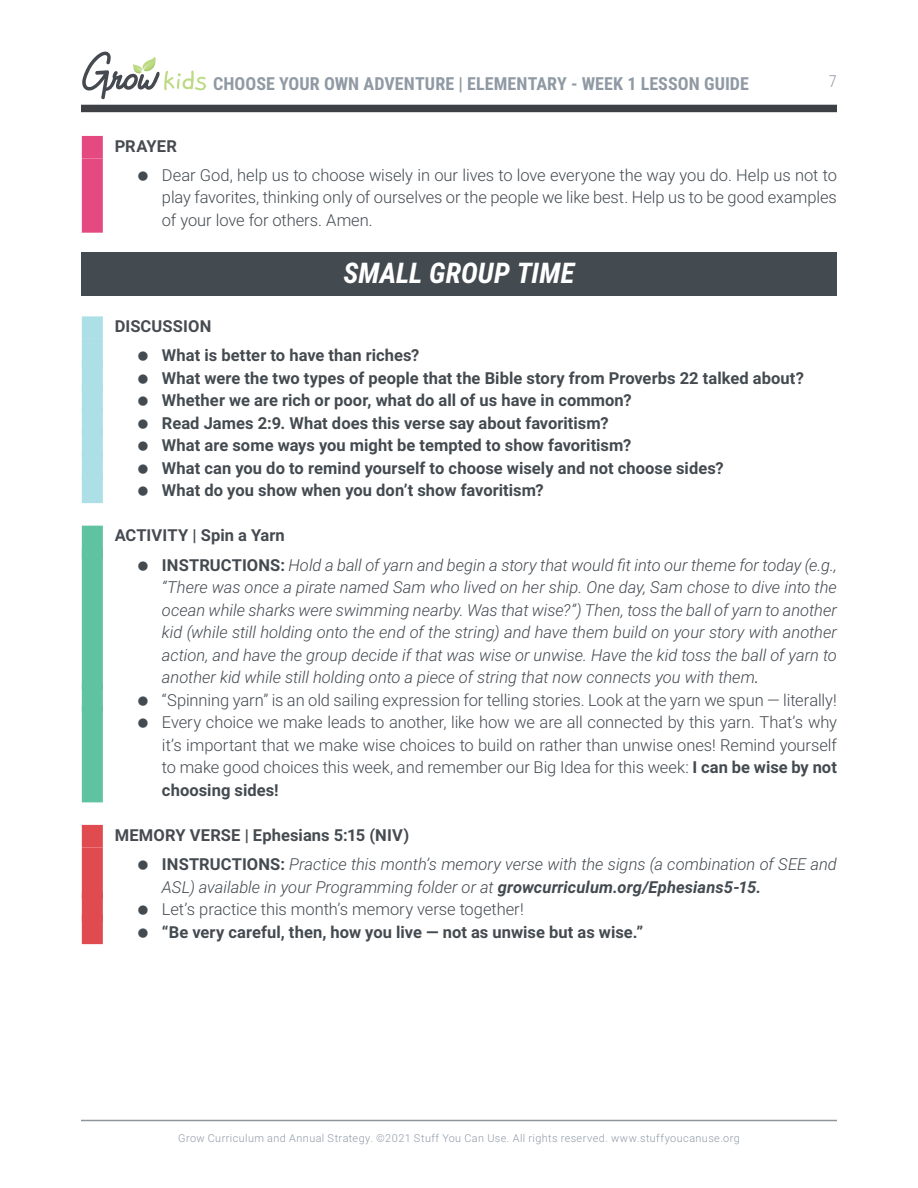
<style>
.page{position:relative;width:918px;height:1188px;background:#fff}
.page>*{position:absolute;margin:0;border:0;box-sizing:border-box;transform-origin:0 0}
.t1{font:italic 700 28.5px "Roboto Condensed";color:#fff}
.t2{font:700 18px "Roboto Condensed";letter-spacing:.005em;color:#909aa4}
.t3{font:italic 300 16.5px/22.5px "Roboto";color:#434a50}
.t4{font:700 16.5px/22.5px "Roboto";letter-spacing:.005em;color:#434a50}
.t5{font:300 16.5px/22.5px "Roboto";letter-spacing:-.005em;color:#434a50;text-align:justify}
.t6{font:700 16.5px "Roboto";letter-spacing:.01em;color:#454b51}
.t7{font:300 16.5px "Roboto Condensed";color:#909aa4}
.t8{font:300 10.8px "Roboto";letter-spacing:.04em;color:#8f99a6}
.s1{font-weight:700;font-style:normal;color:#454b51}
.s2{font-weight:700;font-style:normal}
.s3{font-weight:400}
.s4{font-style:normal}
.s5{font-style:italic}
.s6{font-weight:700;font-style:italic}
</style>
<div class="page">
<hr style="left:81px;top:1120px;width:756px;height:1px;background:#8d949e">
<svg style="left:82px;top:51px;width:124px;height:49px"></svg>
<div style="left:81px;top:105px;width:756px;height:7px;background:#3d4146"></div>
<div style="left:82px;top:136px;width:21px;height:22px;background:#e44a7f"></div>
<div style="left:82px;top:158px;width:21px;height:75px;background:#e44a7f"></div>
<div style="left:81px;top:252px;width:756px;height:43px;background:#434a50"></div>
<div style="left:82px;top:316px;width:21px;height:23px;background:#addfe7"></div>
<div style="left:82px;top:339px;width:21px;height:29px;background:#addfe7"></div>
<div style="left:82px;top:361px;width:21px;height:30px;background:#addfe7"></div>
<div style="left:82px;top:384px;width:21px;height:29px;background:#addfe7"></div>
<div style="left:82px;top:406px;width:21px;height:30px;background:#addfe7"></div>
<div style="left:82px;top:429px;width:21px;height:29px;background:#addfe7"></div>
<div style="left:82px;top:451px;width:21px;height:30px;background:#addfe7"></div>
<div style="left:82px;top:474px;width:21px;height:29px;background:#addfe7"></div>
<div style="left:82px;top:526px;width:21px;height:33px;background:#5fc2a0"></div>
<div style="left:82px;top:548px;width:21px;height:142px;background:#5fc2a0"></div>
<div style="left:82px;top:683px;width:21px;height:29px;background:#5fc2a0"></div>
<div style="left:82px;top:706px;width:21px;height:96px;background:#5fc2a0"></div>
<div style="left:82px;top:825px;width:21px;height:22px;background:#e04b50"></div>
<div style="left:82px;top:847px;width:21px;height:52px;background:#e04b50"></div>
<div style="left:82px;top:892px;width:21px;height:30px;background:#e04b50"></div>
<div style="left:82px;top:915px;width:21px;height:29px;background:#e04b50"></div>
<p class="t2" style="left:213px;top:71px;width:537px">CHOOSE YOUR OWN ADVENTURE | ELEMENTARY - WEEK 1 LESSON GUIDE</p>
<p class="t7" style="left:829px;top:70px;width:10px">7</p>
<p class="t6" style="left:115px;top:134px;width:64px">PRAYER</p>
<p class="t5" style="left:162px;top:163px;width:676px">Dear God, help us to choose wisely in our lives to love everyone the way you do. Help us not to play favorites, thinking only of ourselves or the people we like best. Help us to be good examples of your love for others. Amen.</p>
<h1 class="t1" style="left:343px;top:253px;width:233px">SMALL GROUP TIME</h1>
<p class="t6" style="left:115px;top:315px;width:98px">DISCUSSION</p>
<p class="t4" style="left:162px;top:344px;width:644px">What is better to have than riches?<br>What were the two types of people that the Bible story from Proverbs 22 talked about?<br>Whether we are rich or poor, what do all of us have in common?<br>Read James 2:9. What does this verse say about favoritism?<br>What are some ways you might be tempted to show favoritism?<br>What can you do to remind yourself to choose wisely and not choose sides?<br>What do you show when you don’t show favoritism?</p>
<p class="t3" style="left:162px;top:520px;width:676px;line-height:29.2px;text-indent:-47px"><span class="s1">ACTIVITY | Spin a Yarn<br></span><span class="s2">INSTRUCTIONS:</span> Hold a ball of yarn and begin a story that would fit into our theme for today (e.g.,</p>
<p class="t3" style="left:162px;top:575px;width:677px">“There was once a pirate named Sam who lived on her ship. One day, Sam chose to dive into the ocean while sharks were swimming nearby. Was that wise?”) Then, toss the ball of yarn to another kid (while still holding onto the end of the string) and have them build on your story with another action, and have the group decide if that was wise or unwise. Have the kid toss the ball of yarn to another kid while still holding onto a piece of string that now connects you with them<span class="s3">.<br></span><span class="s4">“Spinning yarn” is an old sailing expression for telling stories. Look at the yarn we spun — literally!<br>Every choice we make leads to another, like how we are all connected by this yarn. That’s why it’s important that we make wise choices to build on rather than unwise ones! Remind yourself to make good choices this week, and remember our Big Idea for this week:</span> <span class="s2">I can be wise by not choosing sides!</span></p>
<p class="t3" style="left:162px;top:820px;width:677px;line-height:29.2px;text-indent:-47px"><span class="s1">MEMORY VERSE | Ephesians 5:15 (NIV)<br></span><span class="s2">INSTRUCTIONS:</span> Practice this month’s memory verse with the signs (a combination of SEE and</p>
<p class="t5" style="left:162px;top:875px;width:601px"><span class="s5">ASL) available in your Programming folder or at</span> <span class="s6">growcurriculum.org/Ephesians5-15.<br></span>Let’s practice this month’s memory verse together!</p>
<p class="t4" style="left:162px;top:920px;width:483px">“Be very careful, then, how you live — not as unwise but as wise.”</p>
<p class="t8" style="left:178px;top:1131px;width:563px">Grow Curriculum and Annual Strategy. ©2021 Stuff You Can Use. All rights reserved. www.stuffyoucanuse.org</p>
</div>
